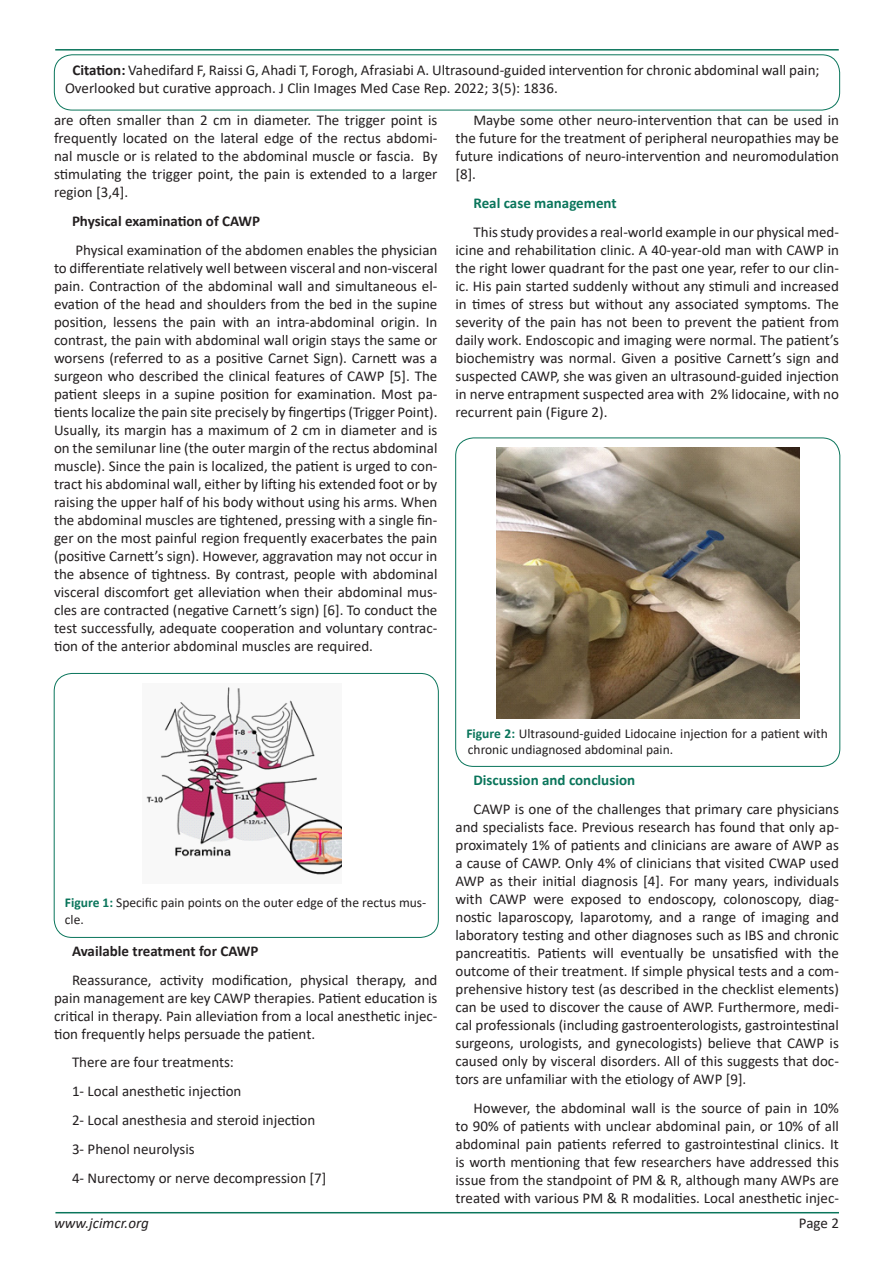
<style>
.page{position:relative;width:893px;height:1263px;background:#fff}
.page>*{position:absolute;margin:0;border:0;box-sizing:border-box;transform-origin:0 0}
.t1{font:15px/18px "Calibri";color:#231f20;text-align:justify}
.t2{font:700 15px "Calibri";color:#231f20}
.t3{font:700 15px "Calibri";color:#0a755b}
.t4{font:italic 15px "Calibri";color:#231f20}
.t5{font:13.5px/16.5px "Calibri";color:#231f20}
.s1{font-weight:700}
.s2{font-weight:700;color:#0a755b}
</style>
<div class="page">
<hr style="left:55px;top:1212px;width:784px;height:1px;background:#0a755b">
<hr style="left:55px;top:49px;width:784px;height:2px;background:#0a755b">
<div style="left:54px;top:55px;width:786px;height:55px;border:1px solid #0a755b;border-radius:18px"></div>
<div style="left:54px;top:673px;width:385px;height:264px;border:1px solid #0a755b;border-radius:18px"></div>
<img style="left:146px;top:687px;width:196px;height:188px">
<div style="left:455px;top:438px;width:385px;height:328px;border:1px solid #0a755b;border-radius:18px"></div>
<img style="left:496px;top:448px;width:304px;height:271px">
<p class="t1" style="left:65px;top:61px;width:756px;text-indent:8px"><span class="s1">Citation:</span> Vahedifard F, Raissi G, Ahadi T, Forogh, Afrasiabi A. Ultrasound-guided intervention for chronic abdominal wall pain;<br>Overlooked but curative approach. J Clin Images Med Case Rep. 2022; 3(5): 1836.</p>
<p class="t1" style="left:54px;top:111px;width:385px">are often smaller than 2 cm in diameter. The trigger point is frequently located on the lateral edge of the rectus abdomi&shy;nal muscle or is related to the abdominal muscle or fascia. By stimulating the trigger point, the pain is extended to a larger region [3,4].</p>
<p class="t2" style="left:72px;top:211px;width:190px">Physical examination of CAWP</p>
<p class="t1" style="left:54px;top:241px;width:385px;text-indent:21px">Physical examination of the abdomen enables the physician to differentiate relatively well between visceral and non-visceral pain. Contraction of the abdominal wall and simultaneous el&shy;evation of the head and shoulders from the bed in the supine position, lessens the pain with an intra-abdominal origin. In contrast, the pain with abdominal wall origin stays the same or worsens (referred to as a positive Carnet Sign). Carnett was a surgeon who described the clinical features of CAWP [5]. The patient sleeps in a supine position for examination. Most pa&shy;tients localize the pain site precisely by fingertips (Trigger Point).<br>Usually, its margin has a maximum of 2 cm in diameter and is on the semilunar line (the outer margin of the rectus abdominal muscle). Since the pain is localized, the patient is urged to con&shy;tract his abdominal wall, either by lifting his extended foot or by raising the upper half of his body without using his arms. When the abdominal muscles are tightened, pressing with a single fin&shy;ger on the most painful region frequently exacerbates the pain (positive Carnett’s sign). However, aggravation may not occur in the absence of tightness. By contrast, people with abdominal visceral discomfort get alleviation when their abdominal mus&shy;cles are contracted (negative Carnett’s sign) [6]. To conduct the test successfully, adequate cooperation and voluntary contrac&shy;tion of the anterior abdominal muscles are required.</p>
<p class="t1" style="left:455px;top:111px;width:385px;text-indent:18px">Maybe some other neuro-intervention that can be used in the future for the treatment of peripheral neuropathies may be future indications of neuro-intervention and neuromodulation [8].</p>
<p class="t3" style="left:473px;top:193px;width:145px">Real case management</p>
<p class="t1" style="left:455px;top:223px;width:385px;text-indent:18px">This study provides a real-world example in our physical med&shy;icine and rehabilitation clinic. A 40-year-old man with CAWP in the right lower quadrant for the past one year, refer to our clin&shy;ic. His pain started suddenly without any stimuli and increased in times of stress but without any associated symptoms. The severity of the pain has not been to prevent the patient from daily work. Endoscopic and imaging were normal. The patient’s biochemistry was normal. Given a positive Carnett’s sign and suspected CAWP, she was given an ultrasound-guided injection in nerve entrapment suspected area with 2% lidocaine, with no recurrent pain (Figure 2).</p>
<p class="t5" style="left:65px;top:894px;width:363px"><span class="s2">Figure 1:</span> Specific pain points on the outer edge of the rectus mus&shy;cle.</p>
<p class="t2" style="left:72px;top:940px;width:188px">Available treatment for CAWP</p>
<p class="t1" style="left:54px;top:970px;width:385px;text-indent:18px">Reassurance, activity modification, physical therapy, and pain management are key CAWP therapies. Patient education is critical in therapy. Pain alleviation from a local anesthetic injec&shy;tion frequently helps persuade the patient.</p>
<p class="t1" style="left:72px;top:1053px;width:163px">There are four treatments:</p>
<p class="t1" style="left:72px;top:1082px;width:171px">1- Local anesthetic injection</p>
<p class="t1" style="left:72px;top:1110px;width:245px">2- Local anesthesia and steroid injection</p>
<p class="t1" style="left:72px;top:1139px;width:124px">3- Phenol neurolysis</p>
<p class="t1" style="left:72px;top:1168px;width:256px">4- Nurectomy or nerve decompression [7]</p>
<p class="t5" style="left:466px;top:725px;width:363px"><span class="s2">Figure 2:</span> Ultrasound-guided Lidocaine injection for a patient with chronic undiagnosed abdominal pain.</p>
<p class="t3" style="left:473px;top:770px;width:163px">Discussion and conclusion</p>
<p class="t1" style="left:455px;top:800px;width:385px;text-indent:18px">CAWP is one of the challenges that primary care physicians and specialists face. Previous research has found that only ap&shy;proximately 1% of patients and clinicians are aware of AWP as a cause of CAWP. Only 4% of clinicians that visited CWAP used AWP as their initial diagnosis [4]. For many years, individuals with CAWP were exposed to endoscopy, colonoscopy, diag&shy;nostic laparoscopy, laparotomy, and a range of imaging and laboratory testing and other diagnoses such as IBS and chronic pancreatitis. Patients will eventually be unsatisfied with the outcome of their treatment. If simple physical tests and a com&shy;prehensive history test (as described in the checklist elements) can be used to discover the cause of AWP. Furthermore, medi&shy;cal professionals (including gastroenterologists, gastrointestinal surgeons, urologists, and gynecologists) believe that CAWP is caused only by visceral disorders. All of this suggests that doc&shy;tors are unfamiliar with the etiology of AWP [9].</p>
<p class="t1" style="left:455px;top:1099px;width:385px;text-indent:18px">However, the abdominal wall is the source of pain in 10% to 90% of patients with unclear abdominal pain, or 10% of all abdominal pain patients referred to gastrointestinal clinics. It is worth mentioning that few researchers have addressed this issue from the standpoint of PM &amp; R, although many AWPs are treated with various PM &amp; R modalities. Local anesthetic injec-</p>
<p class="t4" style="left:54px;top:1212px;width:96px">www.jcimcr.org</p>
<p class="t1" style="left:799px;top:1213px;width:42px">Page 2</p>
</div>
